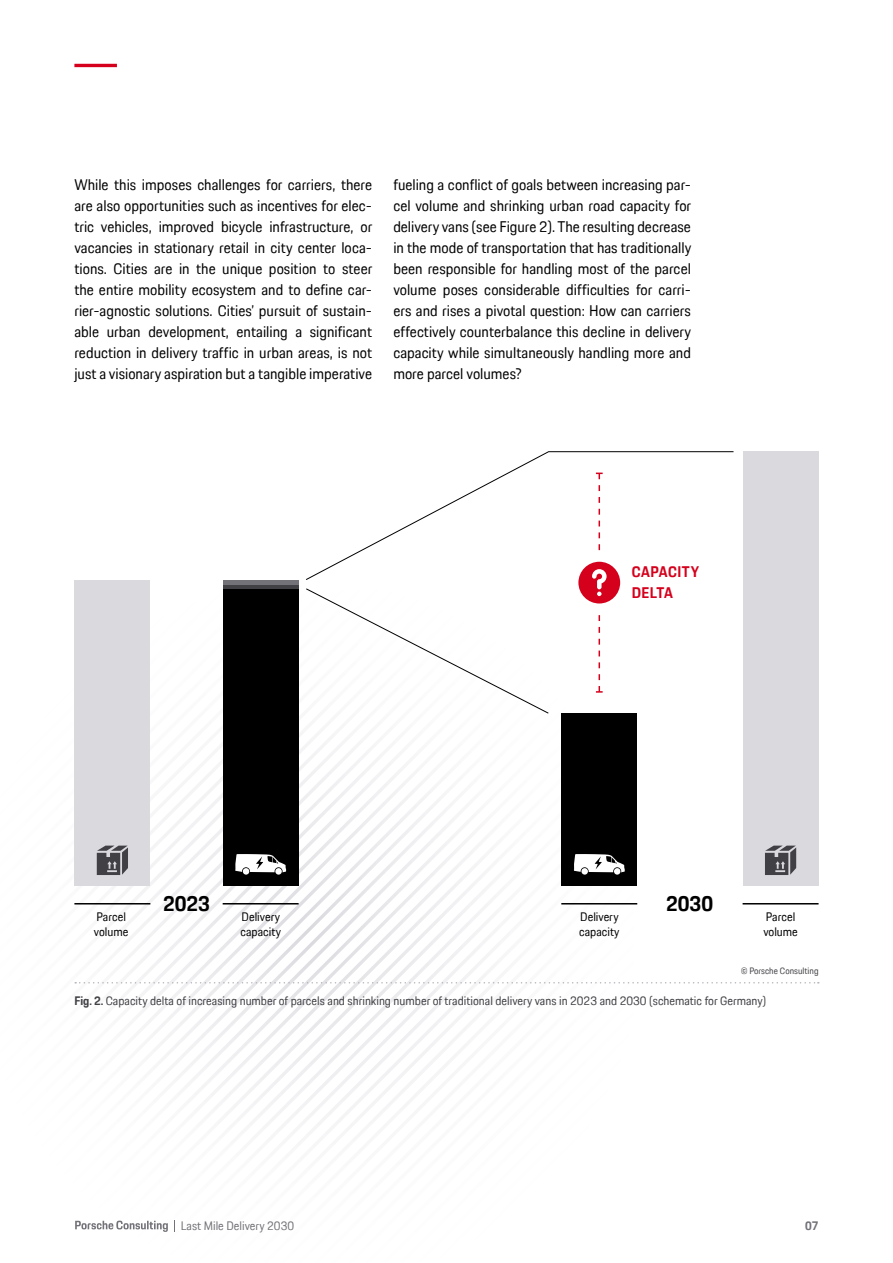
<style>
.page{position:relative;width:893px;height:1263px;background:#fff}
.page>*{position:absolute;margin:0;border:0;box-sizing:border-box;transform-origin:0 0}
.t1{font:700 21px "Porsche Next TT";color:#000}
.t2{font:15px/21px "Porsche Next TT";color:#000;text-align:justify}
.t3{font:700 15px/21px "Porsche Next TT";letter-spacing:.035em;color:#d5001c}
.t4{font:12px "Porsche Next TT";color:#404045}
.t5{font:12px/14.4px "Porsche Next TT";color:#000}
.t6{font:12px "Porsche Next TT";color:#737278}
.t7{font:700 12px "Porsche Next TT";color:#737278}
.t8{font:9px "Porsche Next TT";color:#404045}
.s1{font-weight:700}
</style>
<div class="page">
<hr style="left:74px;top:64px;width:43px;height:3px;background:#d5001c">
<svg style="left:74px;top:902px;width:559px;height:9px"></svg>
<svg style="left:126px;top:919px;width:365px;height:9px"></svg>
<svg style="left:74px;top:936px;width:559px;height:190px"></svg>
<svg style="left:75px;top:1220px;width:93px;height:12px"></svg>
<svg style="left:174px;top:1220px;width:1px;height:12px"></svg>
<svg style="left:75px;top:982px;width:744px;height:1px"></svg>
<div style="left:74px;top:580px;width:76px;height:306px;background:#dad9de"></div>
<div style="left:223px;top:589px;width:76px;height:297px;background:#000"></div>
<div style="left:561px;top:713px;width:76px;height:173px;background:#000"></div>
<div style="left:743px;top:451px;width:76px;height:435px;background:#dad9de"></div>
<div style="left:223px;top:584px;width:76px;height:5px;background:#404045"></div>
<hr style="left:223px;top:580px;width:76px;height:4px;background:#737278">
<svg style="left:306px;top:451px;width:428px;height:129px"></svg>
<svg style="left:306px;top:588px;width:243px;height:126px"></svg>
<svg style="left:97px;top:846px;width:31px;height:29px"></svg>
<svg style="left:765px;top:846px;width:31px;height:29px"></svg>
<svg style="left:575px;top:558px;width:49px;height:49px"></svg>
<div style="left:571px;top:554px;width:57px;height:57px;border:8px solid #fff;border-radius:50%"></div>
<svg style="left:592px;top:473px;width:15px;height:220px"></svg>
<hr style="left:74px;top:903px;width:76px;height:1px;background:#000">
<hr style="left:561px;top:903px;width:76px;height:1px;background:#000">
<hr style="left:743px;top:903px;width:76px;height:1px;background:#000">
<hr style="left:223px;top:903px;width:76px;height:1px;background:#000">
<svg style="left:574px;top:854px;width:51px;height:21px"></svg>
<svg style="left:235px;top:854px;width:51px;height:21px"></svg>
<p class="t2" style="left:74px;top:174px;width:299px">While this imposes challenges for carriers, there are also opportunities such as incentives for elec&shy;tric vehicles, improved bicycle infrastructure, or vacancies in stationary retail in city center loca&shy;tions. Cities are in the unique position to steer the entire mobility ecosystem and to define car&shy;rier-agnostic solutions. Cities’ pursuit of sustain&shy;able urban development, entailing a significant reduction in delivery traffic in urban areas, is not just a visionary aspiration but a tangible imperative</p>
<p class="t2" style="left:393px;top:174px;width:299px">fueling a conflict of goals between increasing par&shy;cel volume and shrinking urban road capacity for delivery vans (see Figure 2). The resulting decrease in the mode of transportation that has traditionally been responsible for handling most of the parcel volume poses considerable difficulties for carri&shy;ers and rises a pivotal question: How can carriers effectively counterbalance this decline in delivery capacity while simultaneously handling more and more parcel volumes?</p>
<p class="t3" style="left:632px;top:562px;width:69px">CAPACITY<br>DELTA</p>
<h1 class="t1" style="left:163px;top:890px;width:49px">2023</h1>
<h1 class="t1" style="left:666px;top:890px;width:49px">2030</h1>
<p class="t5" style="left:94px;top:910px;width:36px">Parcel volume</p>
<p class="t5" style="left:763px;top:910px;width:36px">Parcel volume</p>
<p class="t5" style="left:241px;top:910px;width:42px">Delivery capacity</p>
<p class="t5" style="left:579px;top:910px;width:42px">Delivery capacity</p>
<p class="t8" style="left:741px;top:965px;width:79px">© Porsche Consulting</p>
<p class="t4" style="left:74px;top:992px;width:693px"><span class="s1">Fig. 2.</span> Capacity delta of increasing number of parcels and shrinking number of traditional delivery vans in 2023 and 2030 (schematic for Germany)</p>
<p class="t6" style="left:181px;top:1217px;width:115px">Last Mile Delivery 2030</p>
<p class="t7" style="left:805px;top:1217px;width:15px">07</p>
</div>
